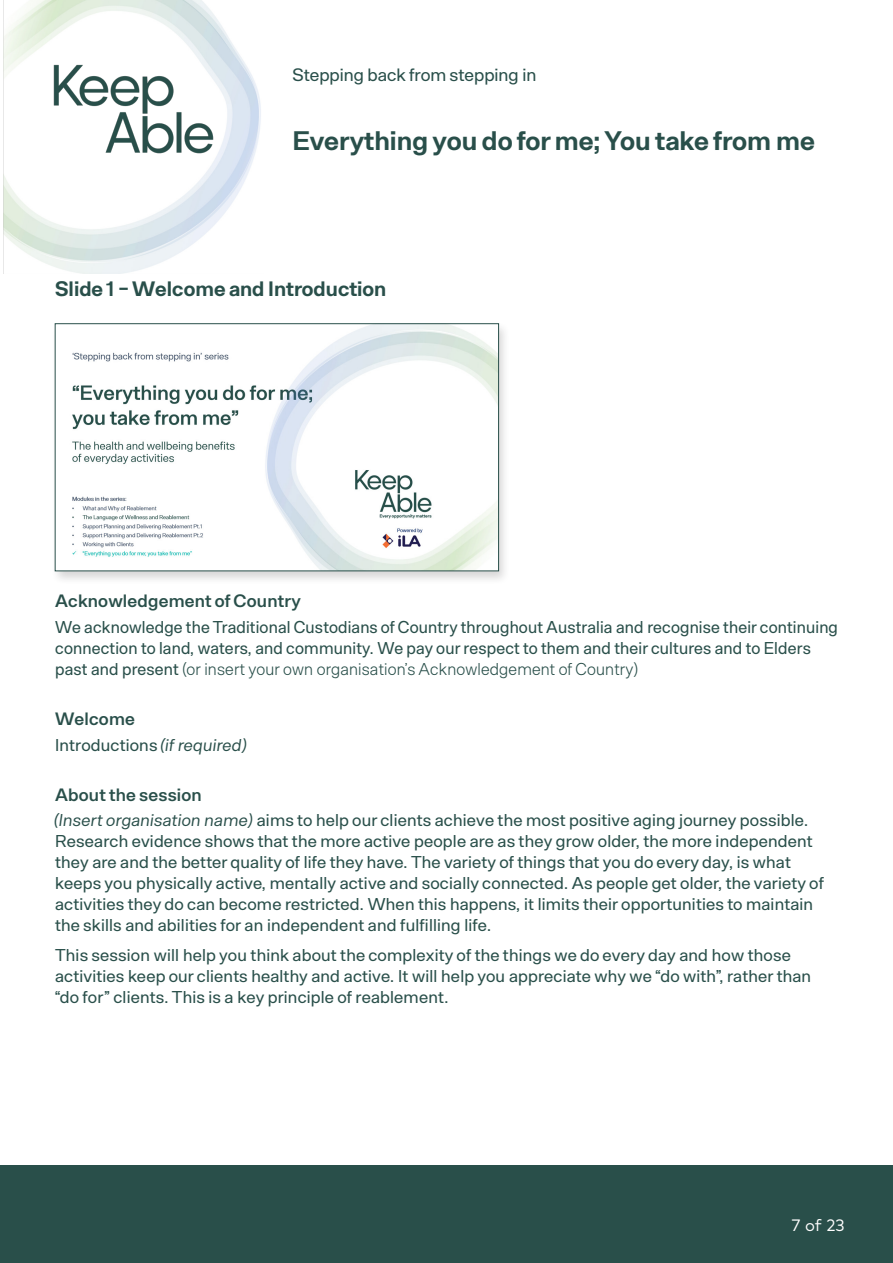
<style>
.page{position:relative;width:893px;height:1263px;background:#fff}
.page>*{position:absolute;margin:0;border:0;box-sizing:border-box;transform-origin:0 0}
.t1{font:700 27px "Arbeit";color:#294f4a}
.Headers{font:700 21px "Arbeit";color:#294f4a}
.Headers-2{font:600 18px "Arbeit";letter-spacing:.01em;color:#294f4a}
.t2{font:18px "Arbeit";color:#294f4a}
.Headers-3{font:17.25px/21px "Arbeit";letter-spacing:.01em;color:#294f4a}
.Headers-4{font:17.25px/21px "Arbeit";letter-spacing:.01em;color:#294f4a;scale:.96 1}
.Body_text{font:16.5px "Mark Pro";color:#fff}
.s1{font-weight:300}
.s2{font-style:italic}
</style>
<div class="page">
<img style="left:3px;top:0;width:258px;height:274px">
<img style="left:54px;top:65px;width:159px;height:88px">
<div style="left:0;top:1165px;width:893px;height:98px;background:#294f4a"></div>
<div style="left:51px;top:322px;width:460px;height:264px;background:#231f20;opacity:.18"></div>
<img style="left:57px;top:325px;width:440px;height:244px">
<div style="left:55px;top:323px;width:444px;height:248px;border:1px solid #294f4a"></div>
<p class="t2" style="left:292px;top:64px;width:245px">Stepping back from stepping in</p>
<h1 class="t1" style="left:292px;top:124px;width:524px">Everything you do for me; You take from me</h1>
<p class="Headers" style="left:55px;top:276px;width:333px">Slide 1 - Welcome and Introduction</p>
<p class="Headers-2" style="left:55px;top:590px;width:247px">Acknowledgement of Country</p>
<p class="Headers-4" style="left:55px;top:617px;width:817px">We acknowledge the Traditional Custodians of Country throughout Australia and recognise their continuing connection to land, waters, and community. We pay our respect to them and their cultures and to Elders past and present <span class="s1">(or insert your own organisation’s Acknowledgement of Country)</span></p>
<p class="Headers-2" style="left:55px;top:708px;width:81px">Welcome</p>
<p class="Headers-3" style="left:55px;top:734px;width:194px">Introductions <span class="s2">(if required)</span></p>
<p class="Headers-2" style="left:55px;top:784px;width:148px">About the session</p>
<p class="Headers-3" style="left:55px;top:810px;width:770px"><span class="s2">(Insert organisation name)</span> aims to help our clients achieve the most positive aging journey possible.<br>Research evidence shows that the more active people are as they grow older, the more independent they are and the better quality of life they have. The variety of things that you do every day, is what keeps you physically active, mentally active and socially connected. As people get older, the variety of activities they do can become restricted. When this happens, it limits their opportunities to maintain the skills and abilities for an independent and fulfilling life.</p>
<p class="Headers-3" style="left:55px;top:945px;width:757px">This session will help you think about the complexity of the things we do every day and how those activities keep our clients healthy and active. It will help you appreciate why we “do with”, rather than “do for” clients. This is a key principle of reablement.</p>
<p class="Body_text" style="left:792px;top:1213px;width:54px">7 of 23</p>
</div>
